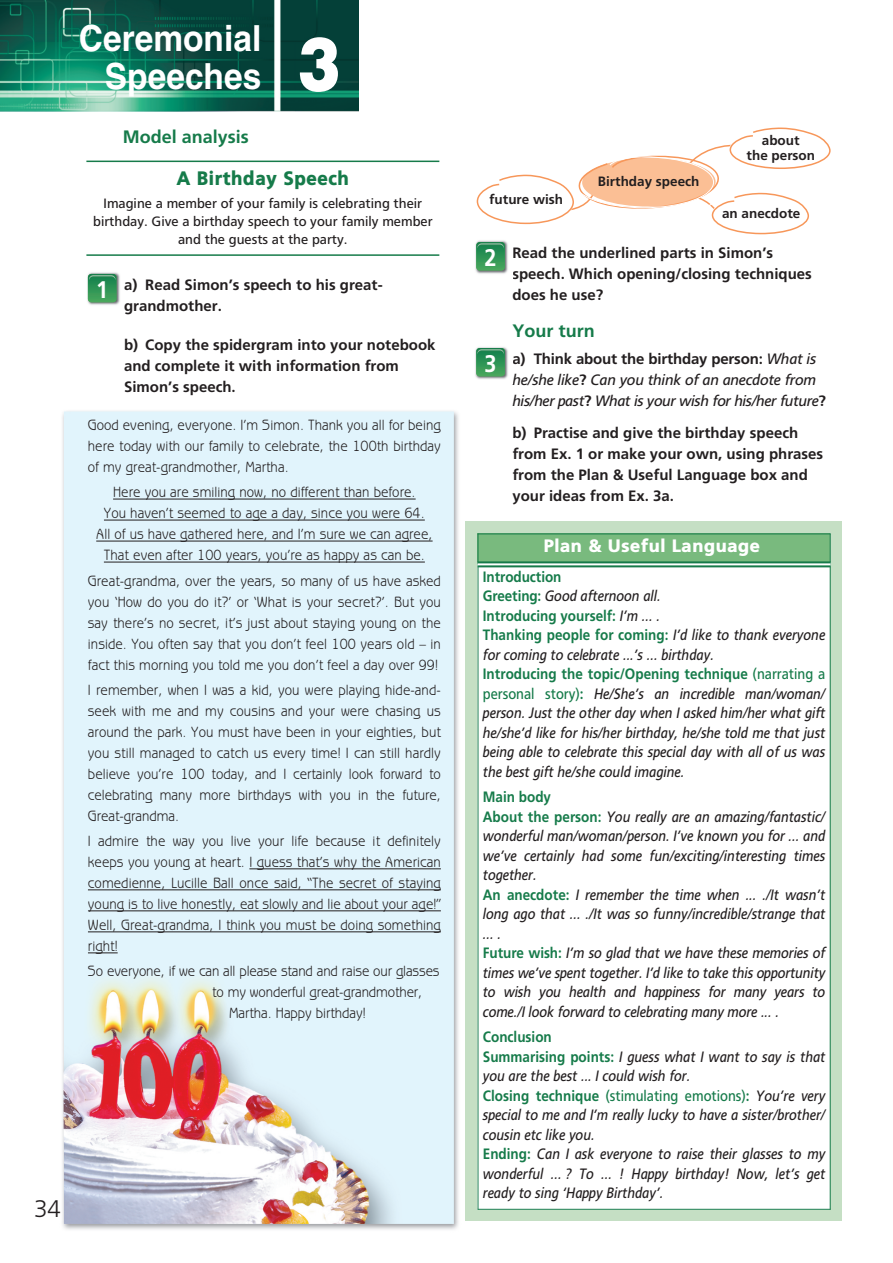
<style>
.page{position:relative;width:893px;height:1263px;background:#fff}
.page>*{position:absolute;margin:0;border:0;box-sizing:border-box;transform-origin:0 0}
.t1{font:900 75px "Helvetica LT Std";color:#fff;scale:.85 1}
.t2{font:700 36px/37.5px "Helvetica LT Std";color:#fff;text-align:right;scale:.93 1}
.t3{font:700 24px "PF Catalog";color:#fff;scale:.9 1}
.t4{font:300 24px "PF Catalog";color:#231f20}
.t5{font:900 19.5px "PF Catalog";color:#167b4a;scale:.95 1}
.t6{font:700 18px "PF Catalog";color:#167b4a}
.t7{font:900 18px "PF Catalog";color:#fff}
.t8{font:15px/21px "Benguiat Gothic Std";letter-spacing:.005em;color:#231f20;text-align:justify;scale:.88 1}
.t9{font:italic 15px/19.5px "PF Catalog";color:#231f20;scale:.9 1}
.t10{font:700 15px/21px "PF Catalog";color:#231f20}
.t11{font:italic 15px/21px "PF Catalog";letter-spacing:-.02em;color:#231f20}
.t12{font:13.5px/18px "PF Catalog";color:#231f20;text-align:center}
.t13{font:700 13.5px/15px "PF Catalog";color:#231f20;text-align:center}
.s1{font-weight:700;font-style:normal}
.s2{font-weight:700;font-style:normal;color:#167b4a}
.s3{font-style:normal;color:#167b4a}
</style>
<div class="page">
<img style="left:0;top:0;width:358px;height:112px">
<img style="left:62px;top:411px;width:453px;height:819px">
<hr style="left:86px;top:161px;width:353px;height:1px;background:#167b4a">
<hr style="left:86px;top:254px;width:353px;height:2px;background:#167b4a">
<img style="left:87px;top:272px;width:33px;height:33px">
<svg style="left:88px;top:274px;width:28px;height:28px"></svg>
<img style="left:89px;top:275px;width:27px;height:6px">
<hr style="left:113px;top:499px;width:303px;height:1px;background:#231f20">
<hr style="left:104px;top:520px;width:321px;height:1px;background:#231f20">
<hr style="left:96px;top:541px;width:337px;height:1px;background:#231f20">
<hr style="left:104px;top:562px;width:321px;height:1px;background:#231f20">
<hr style="left:249px;top:868px;width:192px;height:1px;background:#231f20">
<hr style="left:88px;top:889px;width:353px;height:1px;background:#231f20">
<hr style="left:88px;top:910px;width:353px;height:1px;background:#231f20">
<hr style="left:88px;top:931px;width:353px;height:1px;background:#231f20">
<hr style="left:88px;top:952px;width:30px;height:1px;background:#231f20">
<div style="left:465px;top:522px;width:376px;height:699px;background:#c5dfc4"></div>
<div style="left:478px;top:533px;width:352px;height:31px;background:#79ba7e"></div>
<div style="left:478px;top:564px;width:352px;height:646px;background:#fff"></div>
<hr style="left:478px;top:533px;width:1px;height:677px;background:#167b4a">
<hr style="left:830px;top:533px;width:1px;height:677px;background:#167b4a">
<hr style="left:478px;top:533px;width:353px;height:1px;background:#167b4a">
<svg style="left:478px;top:563px;width:353px;height:2px"></svg>
<hr style="left:478px;top:561px;width:353px;height:2px;background:#167b4a">
<hr style="left:478px;top:565px;width:353px;height:2px;background:#167b4a">
<hr style="left:478px;top:1209px;width:353px;height:1px;background:#167b4a">
<img style="left:475px;top:240px;width:33px;height:34px">
<svg style="left:476px;top:242px;width:29px;height:28px"></svg>
<img style="left:477px;top:243px;width:27px;height:6px">
<img style="left:475px;top:347px;width:33px;height:32px">
<svg style="left:476px;top:348px;width:29px;height:28px"></svg>
<img style="left:477px;top:349px;width:27px;height:6px">
<svg style="left:476px;top:127px;width:355px;height:108px"></svg>
<h2 class="t2" style="left:79px;top:23px;width:198px">Ceremonial<br>Speeches</h2>
<p class="t6" style="left:123px;top:126px;width:128px">Model analysis</p>
<h1 class="t1" style="left:298px;top:37px;width:52px">3</h1>
<h3 class="t5" style="left:177px;top:167px;width:183px">A Birthday Speech</h3>
<p class="t12" style="left:93px;top:194px;width:341px">Imagine a member of your family is celebrating their birthday. Give a birthday speech to your family member and the guests at the party.</p>
<p class="t10" style="left:124px;top:275px;width:260px">a) Read Simon’s speech to his great&shy;grandmother.</p>
<p class="t10" style="left:124px;top:334px;width:313px">b) Copy the spidergram into your notebook and complete it with information from<br>Simon’s speech.</p>
<h3 class="t3" style="left:96px;top:275px;width:15px">1</h3>
<p class="t8" style="left:88px;top:416px;width:403px">Good evening, everyone. I’m Simon. Thank you all for being here today with our family to celebrate, the 100th birthday of my great-grandmother, Martha.</p>
<p class="t8" style="left:96px;top:483px;width:384px;text-align:center">Here you are smiling now, no different than before.<br>You haven’t seemed to age a day, since you were 64.<br>All of us have gathered here, and I’m sure we can agree, That even after 100 years, you’re as happy as can be.</p>
<p class="t8" style="left:88px;top:571px;width:403px">Great-grandma, over the years, so many of us have asked you ‘How do you do it?’ or ‘What is your secret?’. But you say there’s no secret, it’s just about staying young on the inside. You often say that you don’t feel 100 years old – in fact this morning you told me you don’t feel a day over 99!</p>
<p class="t8" style="left:88px;top:681px;width:403px">I remember, when I was a kid, you were playing hide-and&shy;seek with me and my cousins and your were chasing us around the park. You must have been in your eighties, but you still managed to catch us every time! I can still hardly believe you’re 100 today, and I certainly look forward to celebrating many more birthdays with you in the future, Great-grandma.</p>
<p class="t8" style="left:88px;top:832px;width:403px">I admire the way you live your life because it definitely keeps you young at heart. I guess that’s why the American comedienne, Lucille Ball once said, “The secret of staying young is to live honestly, eat slowly and lie about your age!” Well, Great-grandma, I think you must be doing something right!</p>
<p class="t8" style="left:88px;top:962px;width:401px">So everyone, if we can all please stand and raise our glasses</p>
<p class="t8" style="left:212px;top:983px;width:240px">to my wonderful great-grandmother,</p>
<p class="t8" style="left:229px;top:1004px;width:157px">Martha. Happy birthday!</p>
<h3 class="t4" style="left:34px;top:1195px;width:28px">34</h3>
<p class="t13" style="left:489px;top:192px;width:75px">future wish</p>
<p class="t13" style="left:598px;top:174px;width:103px">Birthday speech</p>
<p class="t13" style="left:746px;top:133px;width:70px">about<br>the person</p>
<p class="t13" style="left:722px;top:206px;width:80px">an anecdote</p>
<h3 class="t3" style="left:485px;top:243px;width:15px">2</h3>
<h3 class="t3" style="left:485px;top:349px;width:15px">3</h3>
<p class="t10" style="left:512px;top:243px;width:301px">Read the underlined parts in Simon’s speech. Which opening/closing techniques does he use?</p>
<p class="t6" style="left:512px;top:320px;width:84px">Your turn</p>
<p class="t11" style="left:512px;top:349px;width:315px"><span class="s1">a) Think about the birthday person:</span> What is he/she like<span class="s1">?</span> Can you think of an anecdote from his/her past<span class="s1">?</span> What is your wish for his/her future<span class="s1">?</span></p>
<p class="t10" style="left:512px;top:422px;width:312px">b) Practise and give the birthday speech from Ex. 1 or make your own, using phrases from the Plan &amp; Useful Language box and your ideas from Ex. 3a.</p>
<p class="t7" style="left:543px;top:536px;width:218px">Plan &amp; Useful Language</p>
<p class="t9" style="left:483px;top:567px;width:382px"><span class="s2">Introduction<br>Greeting:</span> Good afternoon all.<br><span class="s2">Introducing yourself:</span> I’m ... .<br><span class="s2">Thanking people for coming:</span> I’d like to thank everyone for coming to celebrate ...’s ... birthday.<br><span class="s2">Introducing the topic/Opening technique</span> <span class="s3">(narrating a personal story)</span><span class="s2">:</span> He/She’s an incredible man/woman/ person. Just the other day when I asked him/her what gift he/she’d like for his/her birthday, he/she told me that just being able to celebrate this special day with all of us was the best gift he/she could imagine.</p>
<p class="t9" style="left:483px;top:787px;width:382px"><span class="s2">Main body<br>About the person:</span> You really are an amazing/fantastic/ wonderful man/woman/person. I’ve known you for ... and we’ve certainly had some fun/exciting/interesting times together.<br><span class="s2">An anecdote:</span> I remember the time when ... ./It wasn’t long ago that ... ./It was so funny/incredible/strange that ... .<br><span class="s2">Future wish:</span> I’m so glad that we have these memories of times we’ve spent together. I’d like to take this opportunity to wish you health and happiness for many years to come./I look forward to celebrating many more ... .</p>
<p class="t9" style="left:483px;top:1027px;width:382px"><span class="s2">Conclusion<br>Summarising points:</span> I guess what I want to say is that you are the best ... I could wish for.<br><span class="s2">Closing technique</span> <span class="s3">(stimulating emotions)</span><span class="s2">:</span> You’re very special to me and I’m really lucky to have a sister/brother/ cousin etc like you.<br><span class="s2">Ending:</span> Can I ask everyone to raise their glasses to my wonderful ... ? To ... ! Happy birthday! Now, let’s get ready to sing ‘Happy Birthday’.</p>
</div>
